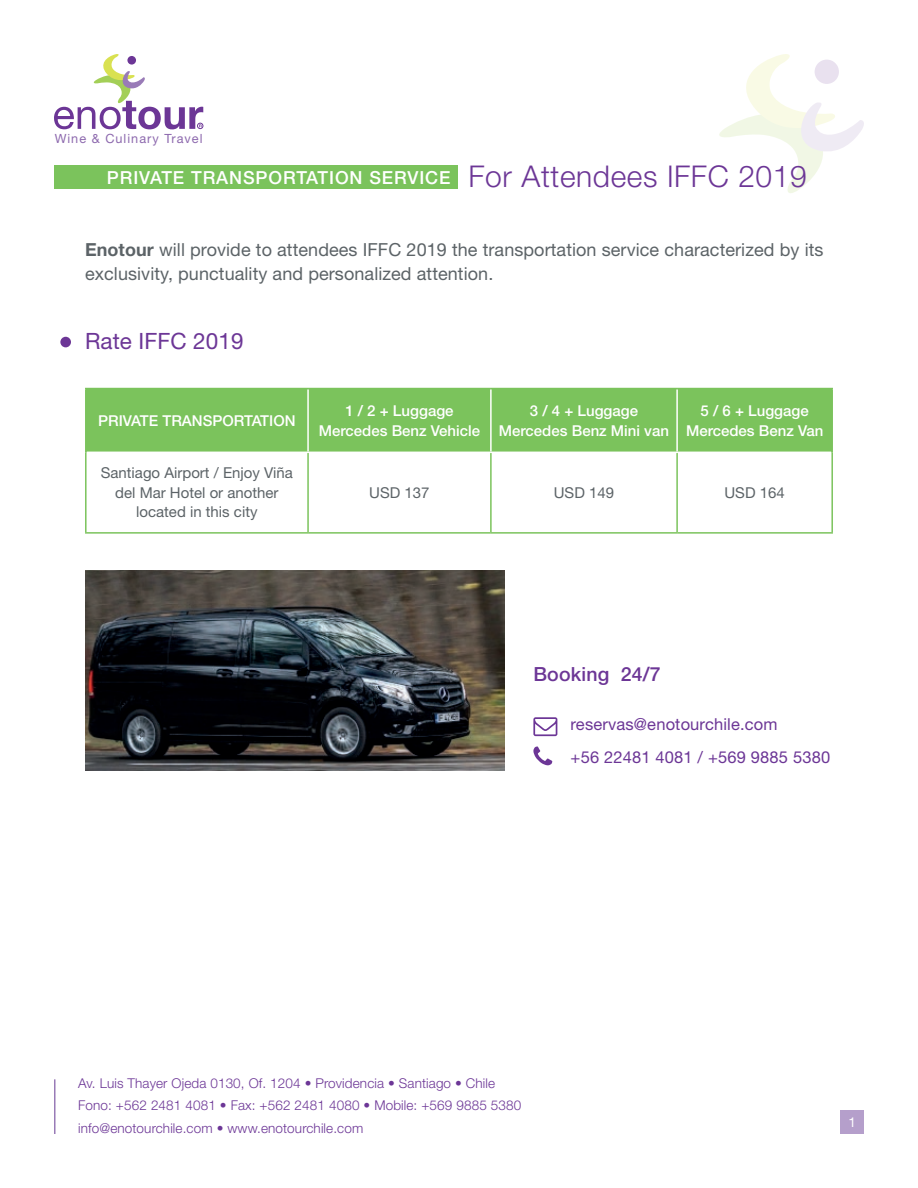
<style>
.page{position:relative;width:918px;height:1188px;background:#fff}
.page>*{position:absolute;margin:0;border:0;box-sizing:border-box;transform-origin:0 0}
.t1{font:22.5px "Helvetica Neue LT Std";letter-spacing:.005em;color:#6c3696}
.t2{font:500 19.5px "Helvetica Neue LT Std";letter-spacing:.01em;color:#6c3696}
.t3{font:18px/24px "Helvetica Neue LT Std";letter-spacing:.005em;color:#5c6367}
.t4{font:500 18px "Helvetica Neue LT Std";letter-spacing:.05em;color:#fff}
.t5{font:16.5px/33px "Helvetica Neue LT Std";letter-spacing:.01em;color:#6c3696}
.t6{font:500 15px/19.5px "Helvetica Neue LT Std";color:#fff;text-align:center}
.t7{font:15px/19.5px "Helvetica Neue LT Std";color:#5c6367;text-align:center}
.t8{font:300 13.5px/22.5px "Helvetica Neue LT Std";letter-spacing:.01em;color:#6c3696}
.t9{font:13.5px "Helvetica Neue LT Std";color:#fff}
.t10{font:12.75px "Helvetica Neue LT Std";letter-spacing:.08em;color:#8d69ae}
.s1{font-weight:300;font-size:30px;color:#6c3696}
.s2{font-weight:700}
</style>
<div class="page">
<svg style="left:719px;top:54px;width:145px;height:139px"></svg>
<div style="left:815px;top:60px;width:24px;height:24px;background:#e9e1ef;border-radius:50%"></div>
<div style="left:54px;top:166px;width:403px;height:23px;background:#7bc35c"></div>
<div style="left:841px;top:1111px;width:23px;height:23px;background:#b59fcb"></div>
<svg style="left:54px;top:54px;width:149px;height:75px"></svg>
<svg style="left:533px;top:746px;width:19px;height:19px"></svg>
<svg style="left:533px;top:717px;width:24px;height:19px"></svg>
<div style="left:60px;top:337px;width:11px;height:10px;background:#6c3696;border-radius:50%"></div>
<img style="left:85px;top:571px;width:420px;height:199px">
<div style="left:87px;top:389px;width:744px;height:63px;background:#7bc35c"></div>
<hr style="left:307px;top:389px;width:2px;height:63px;background:#fff">
<hr style="left:490px;top:389px;width:2px;height:63px;background:#fff">
<hr style="left:676px;top:389px;width:2px;height:63px;background:#fff">
<hr style="left:85px;top:388px;width:223px;height:1px;background:#7bc35c">
<hr style="left:85px;top:389px;width:2px;height:63px;background:#7bc35c">
<hr style="left:308px;top:388px;width:183px;height:1px;background:#7bc35c">
<hr style="left:491px;top:388px;width:186px;height:1px;background:#7bc35c">
<hr style="left:677px;top:388px;width:156px;height:1px;background:#7bc35c">
<hr style="left:831px;top:389px;width:2px;height:63px;background:#7bc35c">
<hr style="left:85px;top:452px;width:2px;height:80px;background:#7bc35c">
<hr style="left:307px;top:453px;width:2px;height:79px;background:#7bc35c">
<hr style="left:490px;top:453px;width:2px;height:79px;background:#7bc35c">
<hr style="left:676px;top:453px;width:2px;height:79px;background:#7bc35c">
<hr style="left:831px;top:452px;width:2px;height:80px;background:#7bc35c">
<hr style="left:85px;top:532px;width:223px;height:2px;background:#7bc35c">
<hr style="left:308px;top:532px;width:183px;height:2px;background:#7bc35c">
<hr style="left:491px;top:532px;width:186px;height:2px;background:#7bc35c">
<hr style="left:677px;top:532px;width:156px;height:2px;background:#7bc35c">
<hr style="left:54px;top:1079px;width:2px;height:55px;background:#997bb7">
<p class="t10" style="left:55px;top:131px;width:149px">Wine &amp; Culinary Travel</p>
<h3 class="t4" style="left:107px;top:167px;width:701px">PRIVATE TRANSPORTATION SERVICE <span class="s1">For Attendees IFFC 2019</span></h3>
<h3 class="t3" style="left:85px;top:237px;width:740px"><span class="s2">Enotour</span> will provide to attendees IFFC 2019 the transportation service characterized by its exclusivity, punctuality and personalized attention.</h3>
<h1 class="t1" style="left:85px;top:327px;width:160px">Rate IFFC 2019</h1>
<p class="t6" style="left:98px;top:411px;width:199px">PRIVATE TRANSPORTATION</p>
<p class="t6" style="left:319px;top:401px;width:163px">1 / 2 + Luggage<br>Mercedes Benz Vehicle</p>
<p class="t6" style="left:499px;top:401px;width:172px">3 / 4 + Luggage<br>Mercedes Benz Mini van</p>
<p class="t6" style="left:686px;top:401px;width:139px">5 / 6 + Luggage<br>Mercedes Benz Van</p>
<p class="t7" style="left:101px;top:463px;width:194px">Santiago Airport / Enjoy Viña del Mar Hotel or another located in this city</p>
<p class="t7" style="left:369px;top:483px;width:62px">USD 137</p>
<p class="t7" style="left:554px;top:483px;width:62px">USD 149</p>
<p class="t7" style="left:724px;top:483px;width:62px">USD 164</p>
<h2 class="t2" style="left:533px;top:663px;width:129px">Booking 24/7</h2>
<p class="t5" style="left:571px;top:708px;width:261px">reservas@enotourchile.com<br>+56 22481 4081 / +569 9885 5380</p>
<p class="t8" style="left:78px;top:1072px;width:445px">Av. Luis Thayer Ojeda 0130, Of. 1204 • Providencia • Santiago • Chile<br>Fono: +562 2481 4081 • Fax: +562 2481 4080 • Mobile: +569 9885 5380 info@enotourchile.com • www.enotourchile.com</p>
<p class="t9" style="left:849px;top:1114px;width:9px">1</p>
</div>
